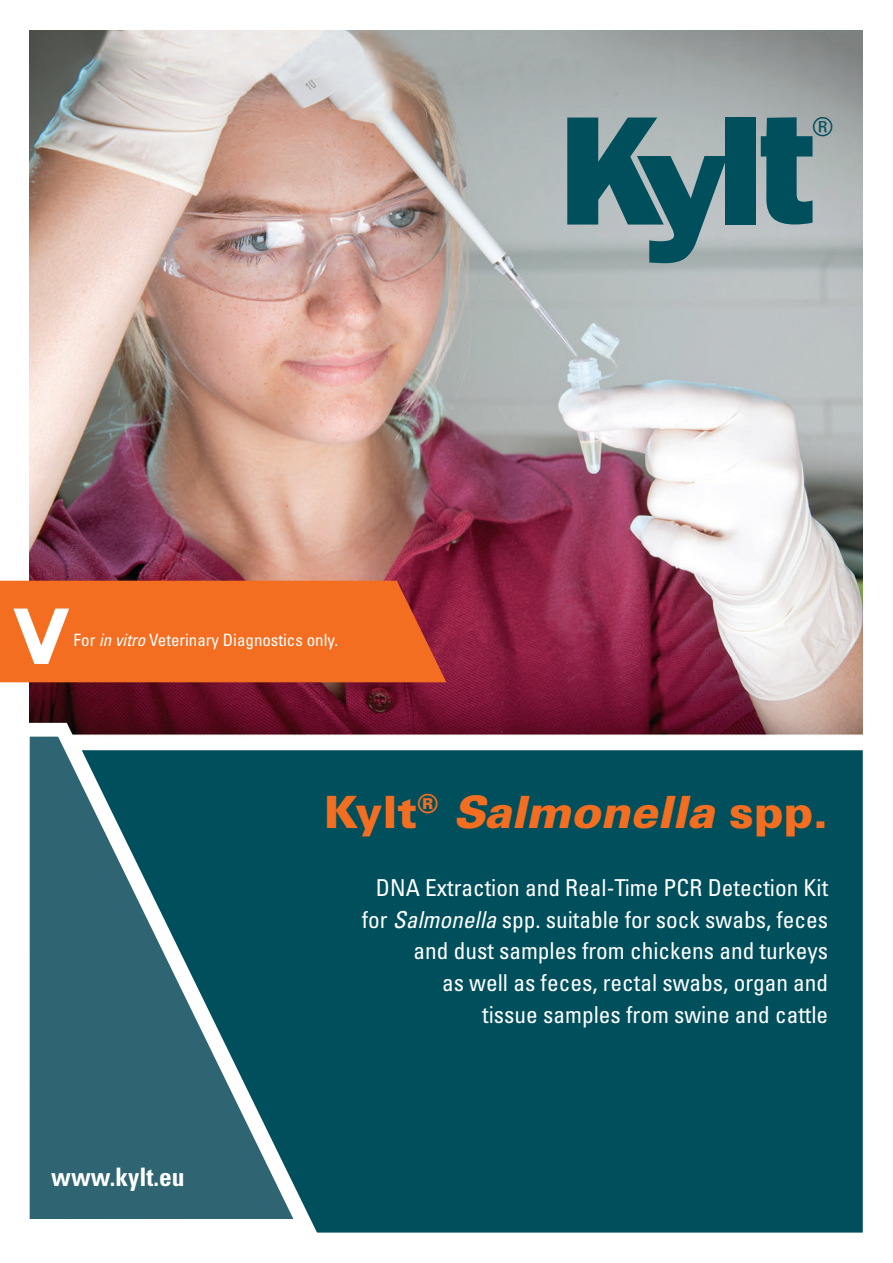
<style>
.page{position:relative;width:893px;height:1263px;background:#fff}
.page>*{position:absolute;margin:0;border:0;box-sizing:border-box;transform-origin:0 0}
.t1{font:italic 900 44.55px "Univers LT Std";color:#f36e21}
.t2{font:condensed 25.8px "Univers LT Std";color:#004f5c}
.t3{font:700 condensed 25.5px "Univers LT Std";color:#fff}
.t4{font:condensed 23.4px/31.8px "Univers LT Std";color:#fff;text-align:right}
.t5{font:condensed 16.95px "Univers LT Std";color:#fff}
.s1{font-style:italic}
.s2{font-style:normal}
</style>
<div class="page">
<img style="left:30px;top:30px;width:833px;height:699px">
<div style="left:326px;top:729px;width:537px;height:504px;background:#004f5c"></div>
<svg style="left:29px;top:711px;width:297px;height:522px;background:#346974"></svg>
<svg style="left:0;top:581px;width:446px;height:101px;background:#ed6d29"></svg>
<svg style="left:567px;top:118px;width:160px;height:145px;background:#57838a"></svg>
<div style="left:725px;top:118px;width:30px;height:107px;background:#004f5c"></div>
<svg style="left:761px;top:117px;width:51px;height:107px;background:#336d77"></svg>
<p class="t5" style="left:74px;top:629px;width:266px">For <span class="s1">in vitro</span> Veterinary Diagnostics only.</p>
<p class="t2" style="left:812px;top:110px;width:22px">®</p>
<h1 class="t1" style="left:324px;top:784px;width:506px"><span class="s2">Kylt</span><sup>®</sup> Salmonella <span class="s2">spp.</span></h1>
<p class="t3" style="left:51px;top:1161px;width:135px">www.kylt.eu</p>
<p class="t4" style="left:362px;top:871px;width:468px">DNA Extraction and Real-Time PCR Detection Kit for <span class="s1">Salmonella</span> spp. suitable for sock swabs, feces and dust samples from chickens and turkeys<br>as well as feces, rectal swabs, organ and<br>tissue samples from swine and cattle</p>
</div>
